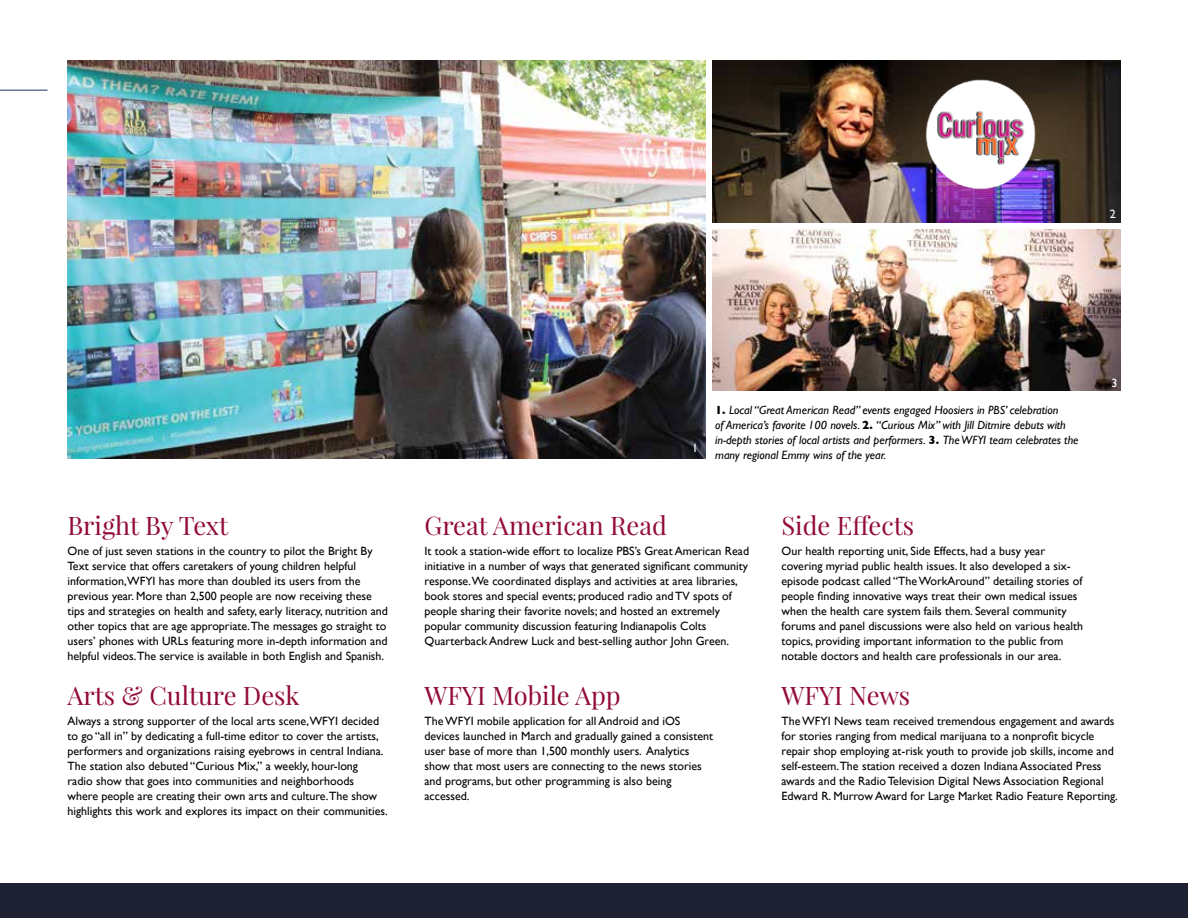
<style>
.page{position:relative;width:1188px;height:918px;background:#fff}
.page>*{position:absolute;margin:0;border:0;box-sizing:border-box;transform-origin:0 0}
.t1{font:25.5px "Playfair Display";color:#920b34}
.t2{font:12px/15px "Gill Sans";color:#000}
.t3{font:italic 12px/15px "Gill Sans";color:#000}
.t4{font:12px "Gill Sans";color:#fff}
.s1{font-weight:700;font-style:normal}
</style>
<div class="page">
<img style="left:68px;top:61px;width:637px;height:398px">
<img style="left:712px;top:61px;width:408px;height:161px">
<img style="left:712px;top:229px;width:408px;height:162px">
<hr style="left:0;top:90px;width:48px;height:1px;background:#17365f">
<div style="left:0;top:883px;width:1188px;height:35px;background:#1d2131"></div>
<img style="left:920px;top:76px;width:120px;height:120px">
<p class="t4" style="left:1110px;top:206px;width:7px">2</p>
<h1 class="t1" style="left:68px;top:509px;width:162px">Bright By Text</h1>
<p class="t2" style="left:68px;top:543px;width:322px">One of just seven stations in the country to pilot the Bright By Text service that offers caretakers of young children helpful information,WFYI has more than doubled its users from the previous year. More than 2,500 people are now receiving these tips and strategies on health and safety, early literacy, nutrition and other topics that are age appropriate.The messages go straight to users’ phones with URLs featuring more in-depth information and helpful videos.The service is available in both English and Spanish.</p>
<h1 class="t1" style="left:68px;top:679px;width:234px">Arts &amp; Culture Desk</h1>
<p class="t2" style="left:68px;top:714px;width:322px">Always a strong supporter of the local arts scene,WFYI decided to go “all in” by dedicating a full-time editor to cover the artists, performers and organizations raising eyebrows in central Indiana.<br>The station also debuted “Curious Mix,” a weekly, hour-long<br>radio show that goes into communities and neighborhoods<br>where people are creating their own arts and culture.The show highlights this work and explores its impact on their communities.</p>
<p class="t4" style="left:692px;top:441px;width:7px">1</p>
<p class="t3" style="left:715px;top:402px;width:365px"><span class="s1">1.</span> Local “Great American Read” events engaged Hoosiers in PBS’ celebration<br>of America’s favorite 100 novels. <span class="s1">2.</span> “Curious Mix” with Jill Ditmire debuts with in-depth stories of local artists and performers. <span class="s1">3.</span> The WFYI team celebrates the many regional Emmy wins of the year.</p>
<h1 class="t1" style="left:424px;top:509px;width:244px">Great American Read</h1>
<p class="t2" style="left:424px;top:543px;width:326px">It took a station-wide effort to localize PBS’s Great American Read initiative in a number of ways that generated significant community response.We coordinated displays and activities at area libraries, book stores and special events; produced radio and TV spots of people sharing their favorite novels; and hosted an extremely popular community discussion featuring Indianapolis Colts Quarterback Andrew Luck and best-selling author John Green.</p>
<h1 class="t1" style="left:782px;top:509px;width:134px">Side Effects</h1>
<p class="t2" style="left:782px;top:543px;width:303px">Our health reporting unit, Side Effects, had a busy year covering myriad public health issues. It also developed a six&shy;episode podcast called “The WorkAround” detailing stories of people finding innovative ways treat their own medical issues when the health care system fails them. Several community forums and panel discussions were also held on various health topics, providing important information to the public from notable doctors and health care professionals in our area.</p>
<p class="t4" style="left:1112px;top:376px;width:7px">3</p>
<h1 class="t1" style="left:424px;top:679px;width:198px">WFYI Mobile App</h1>
<p class="t2" style="left:424px;top:714px;width:290px">The WFYI mobile application for all Android and iOS devices launched in March and gradually gained a consistent user base of more than 1,500 monthly users. Analytics show that most users are connecting to the news stories and programs, but other programming is also being accessed.</p>
<h1 class="t1" style="left:782px;top:679px;width:130px">WFYI News</h1>
<p class="t2" style="left:782px;top:714px;width:338px">The WFYI News team received tremendous engagement and awards for stories ranging from medical marijuana to a nonprofit bicycle repair shop employing at-risk youth to provide job skills, income and self-esteem.The station received a dozen Indiana Associated Press awards and the Radio Television Digital News Association Regional Edward R. Murrow Award for Large Market Radio Feature Reporting.</p>
</div>
